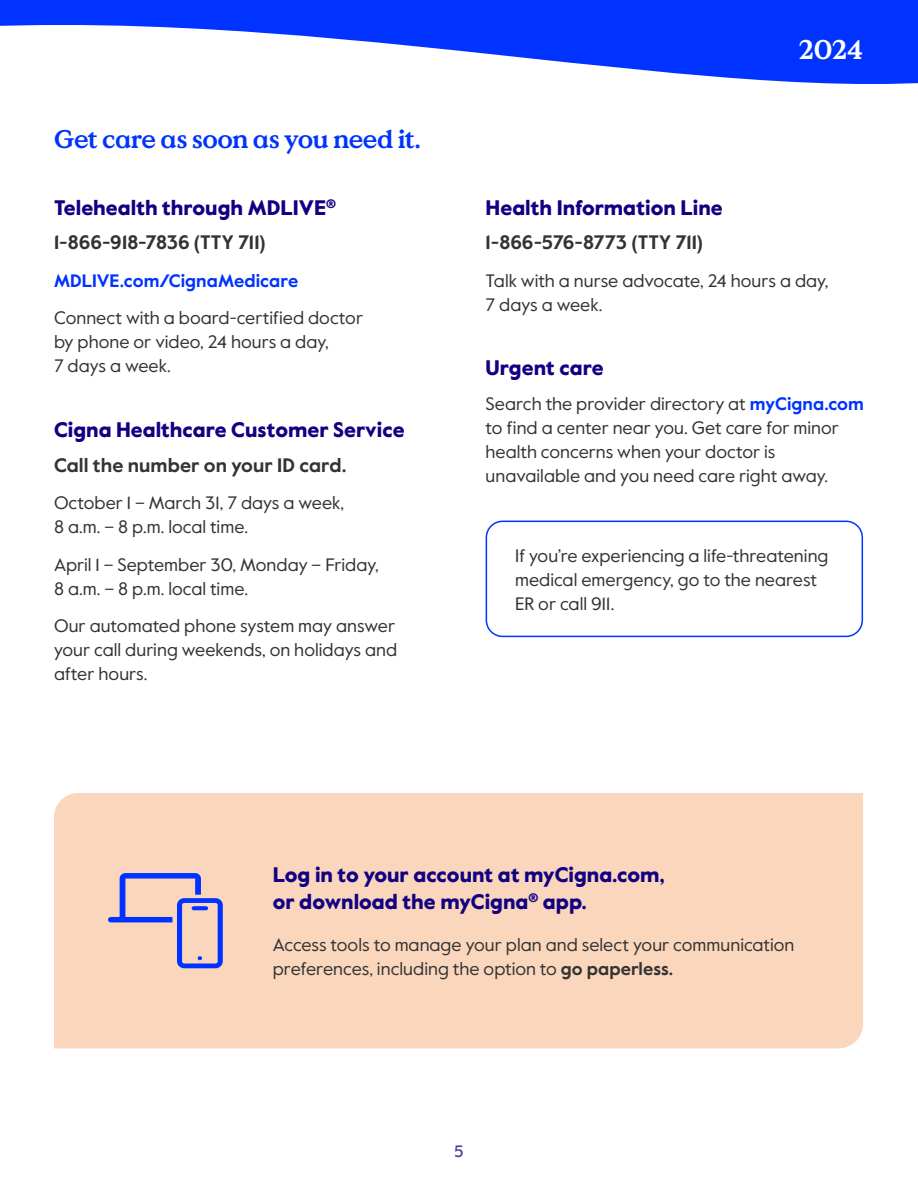
<style>
.page{position:relative;width:918px;height:1188px;background:#fff}
.page>*{position:absolute;margin:0;border:0;box-sizing:border-box;transform-origin:0 0}
.t1{font:700 27px "Value Serif Pro";color:#fff}
.t2{font:700 25.5px "Value Serif Pro";letter-spacing:-.025em;color:#03f}
.t3{font:900 21px/27px "Value Sans Pro";color:#110081}
.t4{font:700 19.5px "Value Sans Pro";color:#333}
.t5{font:18px/24px "Value Sans Pro";color:#333}
.t6{font:700 18px "Value Sans Pro";color:#03f}
.t7{font:500 16.5px "Value Sans Pro";color:#4d40a0}
.s1{font-weight:700;color:#03f}
.s2{font-weight:700}
</style>
<div class="page">
<svg style="left:0;top:0;width:918px;height:84px;fill:#03f"></svg>
<div style="left:486px;top:521px;width:377px;height:116px;border:2px solid #03f;border-radius:16px"></div>
<div style="left:54px;top:793px;width:809px;height:255px;background:#fad6bd"></div>
<svg style="left:108px;top:873px;width:115px;height:95px;background:#c7b5ca"></svg>
<h2 class="t2" style="left:54px;top:123px;width:368px">Get care as soon as you need it.</h2>
<p class="t3" style="left:54px;top:195px;width:284px">Telehealth through MDLIVE<sup>®</sup></p>
<p class="t4" style="left:54px;top:231px;width:213px">1-866-918-7836 (TTY 711)</p>
<p class="t6" style="left:54px;top:270px;width:246px">MDLIVE.com/CignaMedicare</p>
<p class="t5" style="left:54px;top:307px;width:311px">Connect with a board-certified doctor by phone or video, 24 hours a day,<br>7 days a week.</p>
<p class="t3" style="left:54px;top:417px;width:352px">Cigna Healthcare Customer Service</p>
<p class="t4" style="left:54px;top:453px;width:294px">Call the number on your ID card.</p>
<p class="t5" style="left:54px;top:491px;width:292px">October 1 – March 31, 7 days a week,<br>8 a.m. – 8 p.m. local time.</p>
<p class="t5" style="left:54px;top:553px;width:326px">April 1 – September 30, Monday – Friday,<br>8 a.m. – 8 p.m. local time.</p>
<p class="t5" style="left:54px;top:614px;width:345px;text-align:justify">Our automated phone system may answer your call during weekends, on holidays and after hours.</p>
<h1 class="t1" style="left:799px;top:34px;width:66px">2024</h1>
<p class="t3" style="left:486px;top:195px;width:239px">Health Information Line</p>
<p class="t4" style="left:486px;top:231px;width:219px">1-866-576-8773 (TTY 711)</p>
<p class="t5" style="left:486px;top:269px;width:344px">Talk with a nurse advocate, 24 hours a day,<br>7 days a week.</p>
<p class="t3" style="left:486px;top:356px;width:120px">Urgent care</p>
<p class="t5" style="left:486px;top:392px;width:380px">Search the provider directory at <span class="s1">myCigna.com </span>to find a center near you. Get care for minor health concerns when your doctor is unavailable and you need care right away.</p>
<p class="t5" style="left:515px;top:544px;width:315px">If you’re experiencing a life-threatening medical emergency, go to the nearest<br>ER or call 911.</p>
<p class="t3" style="left:273px;top:862px;width:394px">Log in to your account at myCigna.com, or download the myCigna<sup>®</sup> app.</p>
<p class="t5" style="left:273px;top:933px;width:523px">Access tools to manage your plan and select your communication preferences, including the option to <span class="s2">go paperless.</span></p>
<p class="t7" style="left:455px;top:1141px;width:10px">5</p>
</div>
